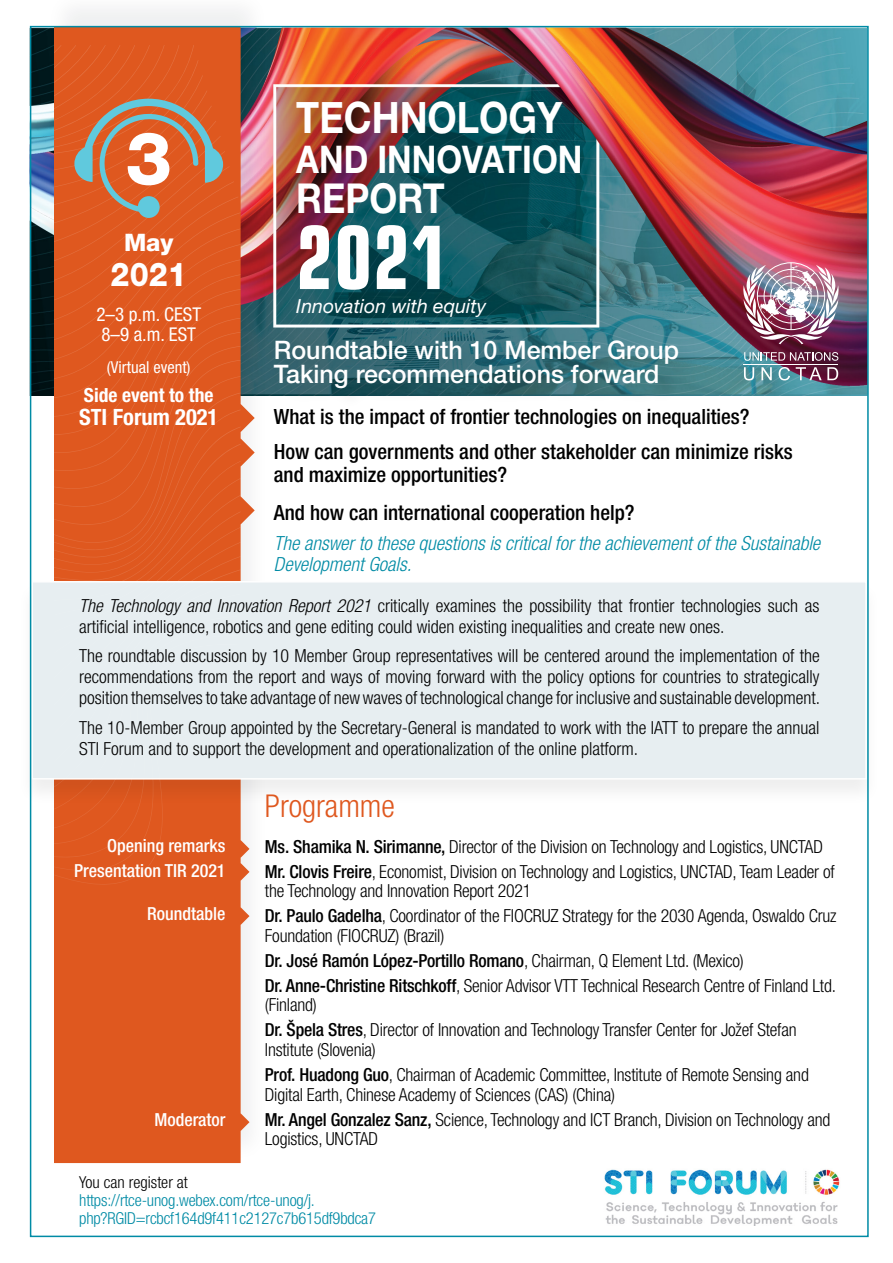
<style>
.page{position:relative;width:893px;height:1263px;background:#fff}
.page>*{position:absolute;margin:0;border:0;box-sizing:border-box;transform-origin:0 0}
.t1{font:700 condensed 87.45px "Eurostile LT Std";color:#fff;scale:.85 1}
.t2{font:800 73.5px "Helvetica Neue LT Std";color:#fff}
.t3{font:700 43.35px "Helvetica Neue LT Std";color:#fff;scale:.87 1}
.t4{font:700 41.25px "Helvetica Neue LT Std";color:#fff;scale:.87 1}
.t5{font:700 38.25px "Helvetica Neue LT Std";color:#fff;scale:.87 1}
.t6{font:800 32.85px "Helvetica Neue LT Std";color:#fff;scale:.92 1}
.t7{font:300 condensed 31.5px "Helvetica Neue LT Std";color:#df581f}
.t8{font:500 25.5px/24px "Helvetica Neue LT Std";color:#fff}
.t9{font:800 24.15px "Helvetica Neue LT Std";color:#fff}
.t10{font:700 condensed 22.5px "Helvetica Neue LT Std";color:#fff}
.t11{font:500 condensed 21px/35.2px "Helvetica Neue LT Std";color:#000}
.t12{font:italic 300 condensed 19.5px/21px "Helvetica Neue LT Std";color:#008ba5}
.t13{font:italic 19.5px "Helvetica Neue LT Std";color:#fff}
.t14{font:700 condensed 19.5px "Helvetica Neue LT Std";color:#fff}
.t15{font:condensed 19.05px/20.2px "Helvetica Neue LT Std";color:#fff}
.t16{font:300 condensed 18px/25px "Helvetica Neue LT Std";letter-spacing:-.01em;color:#000}
.t17{font:500 condensed 18px "Helvetica Neue LT Std";color:#fff}
.t18{font:300 condensed 16.5px/18px "Helvetica Neue LT Std";letter-spacing:-.01em;color:#008ba5}
.t19{font:300 condensed 16.5px "Helvetica Neue LT Std";color:#000}
.t20{font:condensed 16.5px "Helvetica Neue LT Std";color:#fff}
.s1{font-style:italic}
.s2{font-weight:500}
</style>
<div class="page">
<img style="left:33px;top:29px;width:833px;height:366px">
<div style="left:274px;top:338px;width:425px;height:72px;background:#091724;opacity:.11"></div>
<div style="left:46px;top:0;width:224px;height:1163px;background:#091724;opacity:.07"></div>
<div style="left:54px;top:29px;width:187px;height:1134px;background:#df581f"></div>
<div style="left:18px;top:580px;width:863px;height:226px;background:#f9f9f9"></div>
<div style="left:31px;top:581px;width:836px;height:198px;background:#e7eef1;border:2px solid #fff"></div>
<svg style="left:232px;top:1113px;width:17px;height:18px"></svg>
<svg style="left:54px;top:45px;width:201px;height:845px"></svg>
<svg style="left:232px;top:907px;width:17px;height:18px"></svg>
<svg style="left:744px;top:367px;width:10px;height:13px"></svg>
<svg style="left:761px;top:367px;width:11px;height:13px"></svg>
<svg style="left:779px;top:367px;width:11px;height:13px"></svg>
<svg style="left:796px;top:367px;width:42px;height:13px"></svg>
<hr style="left:744px;top:364px;width:94px;height:1px;background:#fff">
<svg style="left:744px;top:352px;width:94px;height:9px"></svg>
<img style="left:743px;top:262px;width:96px;height:82px">
<div style="left:296px;top:101px;width:302px;height:130px;background:#091724;opacity:.11"></div>
<img style="left:604px;top:1169px;width:236px;height:57px">
<h2 class="t2" style="left:126px;top:115px;width:48px">3</h2>
<h3 class="t9" style="left:124px;top:228px;width:51px">May</h3>
<h3 class="t6" style="left:111px;top:255px;width:84px">2021</h3>
<p class="t15" style="left:96px;top:304px;width:106px">2–3 p.m. CEST<br>8–9 a.m. EST</p>
<p class="t20" style="left:107px;top:358px;width:85px">(Virtual event)</p>
<p class="t14" style="left:84px;top:383px;width:131px">Side event to the</p>
<p class="t10" style="left:79px;top:403px;width:141px">STI Forum 2021</p>
<h3 class="t3" style="left:296px;top:90px;width:307px">TECHNOLOGY</h3>
<h3 class="t5" style="left:296px;top:136px;width:330px">AND INNOVATION</h3>
<h3 class="t4" style="left:296px;top:173px;width:172px">REPORT</h3>
<h1 class="t1" style="left:296px;top:205px;width:181px">2021</h1>
<p class="t13" style="left:296px;top:294px;width:191px">Innovation with equity</p>
<h3 class="t8" style="left:274px;top:337px;width:407px">Roundtable with 10 Member Group<br>Taking recommendations forward</h3>
<p class="t11" style="left:274px;top:399px;width:520px">What is the impact of frontier technologies on inequalities?<br>How can governments and other stakeholder can minimize risks</p>
<p class="t11" style="left:274px;top:455px;width:362px;line-height:38.2px">and maximize opportunities?<br>And how can international cooperation help?</p>
<p class="t12" style="left:274px;top:533px;width:548px">The answer to these questions is critical for the achievement of the Sustainable<br>Development Goals.</p>
<p class="t16" style="left:79px;top:595px;width:742px;line-height:21px"><span class="s1">The Technology and Innovation Report 2021</span> critically examines the possibility that frontier technologies such as artificial intelligence, robotics and gene editing could widen existing inequalities and create new ones.</p>
<p class="t16" style="left:79px;top:645px;width:742px;line-height:21px;text-align:justify">The roundtable discussion by 10 Member Group representatives will be centered around the implementation of the recommendations from the report and ways of moving forward with the policy options for countries to strategically position themselves to take advantage of new waves of technological change for inclusive and sustainable development.</p>
<p class="t16" style="left:79px;top:717px;width:742px;line-height:21px">The 10-Member Group appointed by the Secretary-General is mandated to work with the IATT to prepare the annual<br>STI Forum and to support the development and operationalization of the online platform.</p>
<p class="t17" style="left:107px;top:835px;width:120px">Opening remarks</p>
<p class="t17" style="left:74px;top:860px;width:153px">Presentation TIR 2021</p>
<p class="t17" style="left:147px;top:903px;width:80px">Roundtable</p>
<p class="t17" style="left:154px;top:1109px;width:73px">Moderator</p>
<h3 class="t7" style="left:265px;top:788px;width:132px">Programme</h3>
<p class="t16" style="left:265px;top:834px;width:571px"><span class="s2">Ms. Shamika N. Sirimanne,</span> Director of the Division on Technology and Logistics, UNCTAD<br><span class="s2">Mr. Clovis Freire</span>, Economist, Division on Technology and Logistics, UNCTAD, Team Leader of</p>
<p class="t16" style="left:265px;top:878px;width:573px">the Technology and Innovation Report 2021<br><span class="s2">Dr. Paulo Gadelha</span>, Coordinator of the FIOCRUZ Strategy for the 2030 Agenda, Oswaldo Cruz</p>
<p class="t16" style="left:265px;top:923px;width:573px">Foundation (FIOCRUZ) (Brazil)<br><span class="s2">Dr. José Ramón López-Portillo Romano</span>, Chairman, Q Element Ltd. (Mexico)<br><span class="s2">Dr. Anne-Christine Ritschkoff</span>, Senior Advisor VTT Technical Research Centre of Finland Ltd.</p>
<p class="t16" style="left:265px;top:992px;width:533px">(Finland)<br><span class="s2">Dr. Špela Stres</span>, Director of Innovation and Technology Transfer Center for Jožef Stefan</p>
<p class="t16" style="left:265px;top:1037px;width:545px">Institute (Slovenia)<br><span class="s2">Prof. Huadong Guo</span>, Chairman of Academic Committee, Institute of Remote Sensing and</p>
<p class="t16" style="left:265px;top:1081px;width:567px">Digital Earth, Chinese Academy of Sciences (CAS) (China)<br><span class="s2">Mr. Angel Gonzalez Sanz,</span> Science, Technology and ICT Branch, Division on Technology and</p>
<p class="t16" style="left:265px;top:1126px;width:115px">Logistics, UNCTAD</p>
<p class="t19" style="left:79px;top:1173px;width:110px">You can register at</p>
<p class="t18" style="left:79px;top:1191px;width:298px">https://rtce-unog.webex.com/rtce-unog/j. php?RGID=rcbcf164d9f411c2127c7b615df9bdca7</p>
</div>
